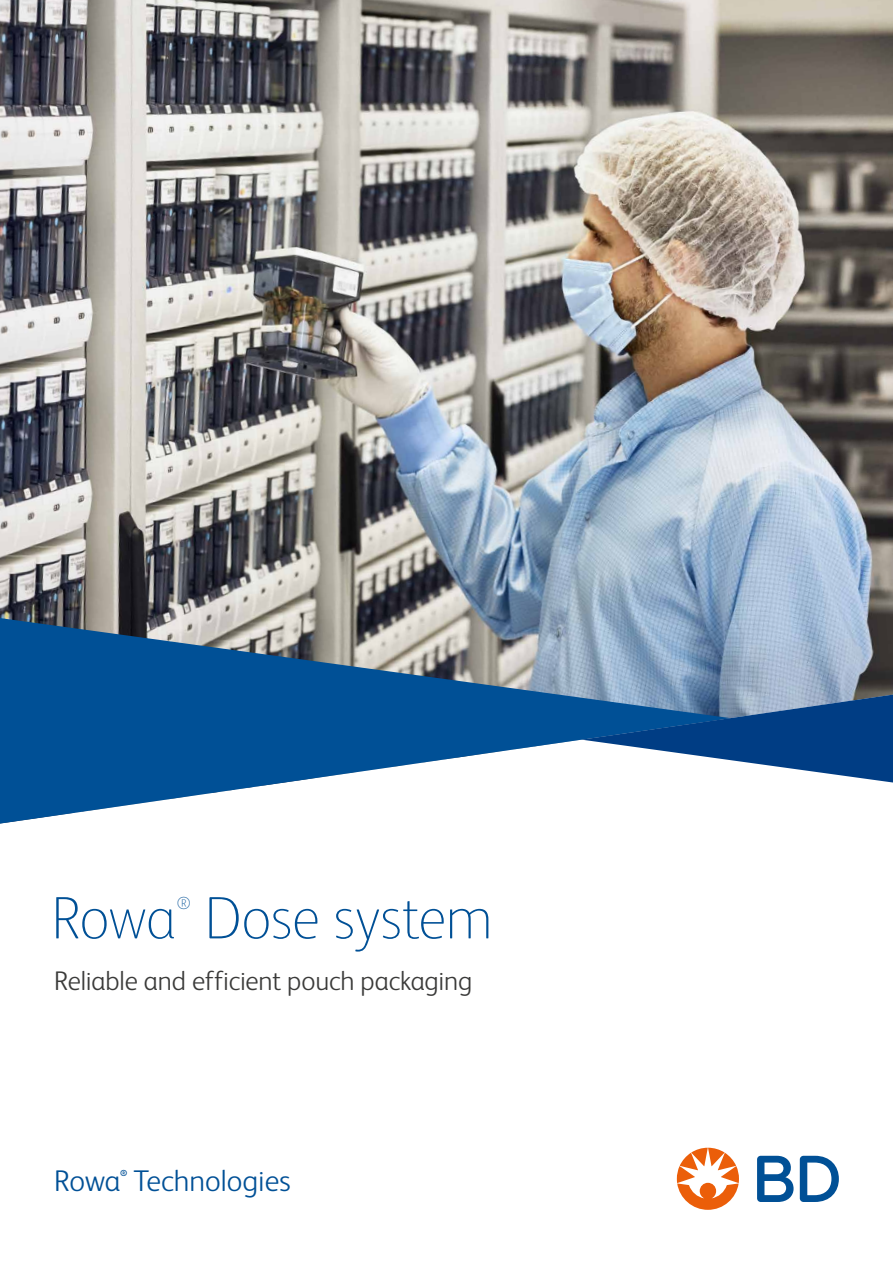
<style>
.page{position:relative;width:893px;height:1263px;background:#fff}
.page>*{position:absolute;margin:0;border:0;box-sizing:border-box;transform-origin:0 0}
.t1{font:100 60px "FS Albert Pro";letter-spacing:-.015em;color:#005096}
.t2{font:300 30px "FS Albert Pro";color:#005096}
.t3{font:300 27px "FS Albert Pro";letter-spacing:-.005em;color:#3a3a39}
.t4{font:100 17.55px "FS Albert Pro";color:#005096}
.t5{font:700 8.7px "FS Albert Pro";color:#005096}
</style>
<div class="page">
<svg style="left:757px;top:1156px;width:82px;height:46px"></svg>
<svg style="left:677px;top:1148px;width:62px;height:62px"></svg>
<img style="left:0;top:0;width:893px;height:783px">
<svg style="left:0;top:618px;width:731px;height:206px;fill:#005096"></svg>
<svg style="left:582px;top:695px;width:311px;height:87px"></svg>
<h1 class="t1" style="left:51px;top:879px;width:126px">Rowa</h1>
<p class="t4" style="left:177px;top:892px;width:15px">®</p>
<h1 class="t1" style="left:204px;top:879px;width:290px">Dose system</h1>
<p class="t3" style="left:54px;top:962px;width:420px">Reliable and efficient pouch packaging</p>
<p class="t2" style="left:54px;top:1160px;width:238px">Rowa Technologies</p>
<p class="t5" style="left:120px;top:1167px;width:9px">®</p>
</div>
